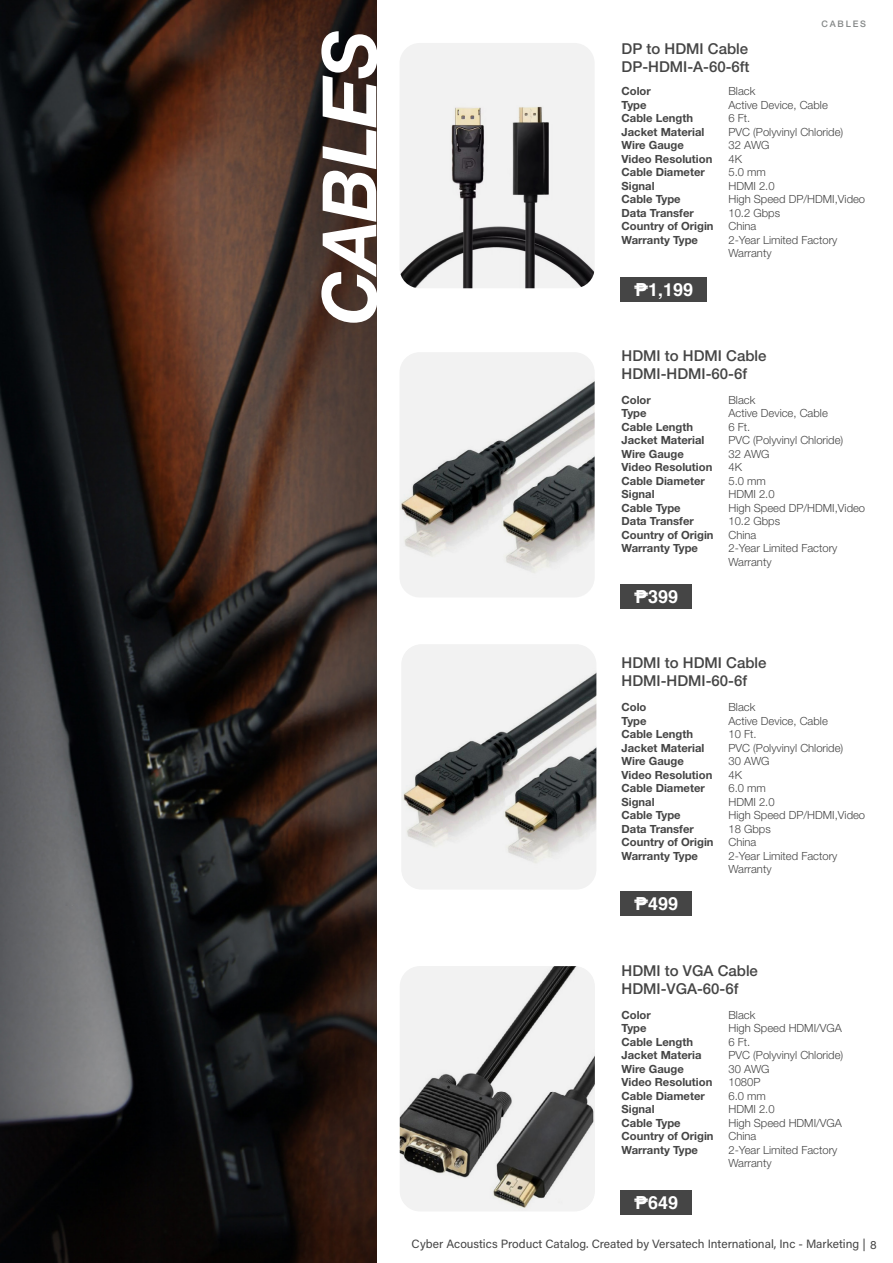
<style>
.page{position:relative;width:893px;height:1263px;background:#fff}
.page>*{position:absolute;margin:0;border:0;box-sizing:border-box;transform-origin:0 0}
.t1{font:italic 700 75px "Helvetica Neue LT Std";color:#fff}
.Price{font:700 18px "Helvetica";color:#fff}
.Model_Title{font:500 15px "Helvetica Neue LT Std";color:#454545}
.t2{font:12px "Acumin Variable Concept";color:#454545}
.Model_Description{font:300 11.25px "Helvetica Neue LT Std";color:#454545}
.Model_Description-2{font:700 11.25px "Helvetica Neue LT Std";color:#454545}
.Model_Title-2{font:500 9px "Helvetica Neue LT Std";letter-spacing:.2em;color:#848787}
</style>
<div class="page">
<img style="left:0;top:0;width:376px;height:1263px">
<div style="left:620px;top:277px;width:87px;height:24px;background:#454545"></div>
<div style="left:620px;top:584px;width:72px;height:24px;background:#454545"></div>
<div style="left:620px;top:891px;width:72px;height:25px;background:#454545"></div>
<div style="left:620px;top:1190px;width:72px;height:24px;background:#454545"></div>
<div style="left:400px;top:43px;width:195px;height:245px;background:#f2f2f2;border-radius:20px"></div>
<img style="left:400px;top:106px;width:195px;height:182px">
<img style="left:400px;top:353px;width:195px;height:244px">
<img style="left:401px;top:644px;width:195px;height:245px">
<img style="left:400px;top:966px;width:195px;height:245px">
<p class="Model_Title-2" style="left:821px;top:19px;width:46px">CABLES</p>
<p class="t1" style="left:303px;top:325px;width:297px;rotate:-90deg">CABLES</p>
<p class="Model_Title" style="left:621px;top:39px;width:128px">DP to HDMI Cable</p>
<p class="Model_Title" style="left:621px;top:57px;width:130px">DP-HDMI-A-60-6ft</p>
<p class="Model_Description-2" style="left:621px;top:84px;width:31px">Color</p>
<p class="Model_Description-2" style="left:621px;top:98px;width:27px">Type</p>
<p class="Model_Description-2" style="left:621px;top:111px;width:73px">Cable Length</p>
<p class="Model_Description-2" style="left:621px;top:125px;width:84px">Jacket Material</p>
<p class="Model_Description-2" style="left:621px;top:138px;width:64px">Wire Gauge</p>
<p class="Model_Description-2" style="left:621px;top:152px;width:92px">Video Resolution</p>
<p class="Model_Description-2" style="left:621px;top:165px;width:85px">Cable Diameter</p>
<p class="Model_Description-2" style="left:621px;top:179px;width:35px">Signal</p>
<p class="Model_Description-2" style="left:621px;top:192px;width:61px">Cable Type</p>
<p class="Model_Description-2" style="left:621px;top:206px;width:74px">Data Transfer</p>
<p class="Model_Description-2" style="left:621px;top:219px;width:94px">Country of Origin</p>
<p class="Model_Description-2" style="left:621px;top:233px;width:78px">Warranty Type</p>
<p class="Model_Description" style="left:728px;top:85px;width:28px">Black</p>
<p class="Model_Description" style="left:728px;top:98px;width:101px">Active Device, Cable</p>
<p class="Model_Description" style="left:728px;top:112px;width:23px">6 Ft.</p>
<p class="Model_Description" style="left:728px;top:125px;width:116px">PVC (Polyvinyl Chloride)</p>
<p class="Model_Description" style="left:728px;top:139px;width:43px">32 AWG</p>
<p class="Model_Description" style="left:728px;top:152px;width:15px">4K</p>
<p class="Model_Description" style="left:728px;top:166px;width:39px">5.0 mm</p>
<p class="Model_Description" style="left:728px;top:179px;width:48px">HDMI 2.0</p>
<p class="Model_Description" style="left:728px;top:193px;width:138px">High Speed DP/HDMI,Video</p>
<p class="Model_Description" style="left:728px;top:206px;width:53px">10.2 Gbps</p>
<p class="Model_Description" style="left:728px;top:220px;width:29px">China</p>
<p class="Model_Description" style="left:728px;top:233px;width:110px">2-Year Limited Factory</p>
<p class="Model_Description" style="left:728px;top:247px;width:45px">Warranty</p>
<p class="Price" style="left:634px;top:275px;width:61px">₱1,199</p>
<p class="Model_Title" style="left:621px;top:346px;width:147px">HDMI to HDMI Cable</p>
<p class="Model_Title" style="left:621px;top:364px;width:127px">HDMI-HDMI-60-6f</p>
<p class="Model_Description-2" style="left:621px;top:393px;width:31px">Color</p>
<p class="Model_Description-2" style="left:621px;top:406px;width:27px">Type</p>
<p class="Model_Description-2" style="left:621px;top:420px;width:73px">Cable Length</p>
<p class="Model_Description-2" style="left:621px;top:433px;width:84px">Jacket Material</p>
<p class="Model_Description-2" style="left:621px;top:447px;width:64px">Wire Gauge</p>
<p class="Model_Description-2" style="left:621px;top:460px;width:92px">Video Resolution</p>
<p class="Model_Description-2" style="left:621px;top:474px;width:85px">Cable Diameter</p>
<p class="Model_Description-2" style="left:621px;top:487px;width:35px">Signal</p>
<p class="Model_Description-2" style="left:621px;top:501px;width:61px">Cable Type</p>
<p class="Model_Description-2" style="left:621px;top:514px;width:74px">Data Transfer</p>
<p class="Model_Description-2" style="left:621px;top:528px;width:94px">Country of Origin</p>
<p class="Model_Description-2" style="left:621px;top:541px;width:78px">Warranty Type</p>
<p class="Price" style="left:634px;top:582px;width:46px">₱399</p>
<p class="Model_Description" style="left:728px;top:393px;width:28px">Black</p>
<p class="Model_Description" style="left:728px;top:406px;width:101px">Active Device, Cable</p>
<p class="Model_Description" style="left:728px;top:420px;width:23px">6 Ft.</p>
<p class="Model_Description" style="left:728px;top:433px;width:116px">PVC (Polyvinyl Chloride)</p>
<p class="Model_Description" style="left:728px;top:447px;width:43px">32 AWG</p>
<p class="Model_Description" style="left:728px;top:460px;width:15px">4K</p>
<p class="Model_Description" style="left:728px;top:474px;width:39px">5.0 mm</p>
<p class="Model_Description" style="left:728px;top:487px;width:48px">HDMI 2.0</p>
<p class="Model_Description" style="left:728px;top:501px;width:138px">High Speed DP/HDMI,Video</p>
<p class="Model_Description" style="left:728px;top:514px;width:53px">10.2 Gbps</p>
<p class="Model_Description" style="left:728px;top:528px;width:29px">China</p>
<p class="Model_Description" style="left:728px;top:541px;width:110px">2-Year Limited Factory</p>
<p class="Model_Description" style="left:728px;top:555px;width:45px">Warranty</p>
<p class="Model_Title" style="left:621px;top:654px;width:147px">HDMI to HDMI Cable</p>
<p class="Model_Title" style="left:621px;top:672px;width:127px">HDMI-HDMI-60-6f</p>
<p class="Model_Description-2" style="left:621px;top:700px;width:26px">Colo</p>
<p class="Model_Description-2" style="left:621px;top:714px;width:27px">Type</p>
<p class="Model_Description-2" style="left:621px;top:727px;width:73px">Cable Length</p>
<p class="Model_Description-2" style="left:621px;top:741px;width:84px">Jacket Material</p>
<p class="Model_Description-2" style="left:621px;top:754px;width:64px">Wire Gauge</p>
<p class="Model_Description-2" style="left:621px;top:768px;width:92px">Video Resolution</p>
<p class="Model_Description-2" style="left:621px;top:781px;width:85px">Cable Diameter</p>
<p class="Model_Description-2" style="left:621px;top:795px;width:35px">Signal</p>
<p class="Model_Description-2" style="left:621px;top:808px;width:61px">Cable Type</p>
<p class="Model_Description-2" style="left:621px;top:822px;width:74px">Data Transfer</p>
<p class="Model_Description-2" style="left:621px;top:835px;width:94px">Country of Origin</p>
<p class="Model_Description-2" style="left:621px;top:849px;width:78px">Warranty Type</p>
<p class="Price" style="left:634px;top:889px;width:46px">₱499</p>
<p class="Model_Description" style="left:728px;top:700px;width:28px">Black</p>
<p class="Model_Description" style="left:728px;top:714px;width:101px">Active Device, Cable</p>
<p class="Model_Description" style="left:728px;top:727px;width:30px">10 Ft.</p>
<p class="Model_Description" style="left:728px;top:741px;width:116px">PVC (Polyvinyl Chloride)</p>
<p class="Model_Description" style="left:728px;top:754px;width:43px">30 AWG</p>
<p class="Model_Description" style="left:728px;top:768px;width:15px">4K</p>
<p class="Model_Description" style="left:728px;top:781px;width:39px">6.0 mm</p>
<p class="Model_Description" style="left:728px;top:795px;width:48px">HDMI 2.0</p>
<p class="Model_Description" style="left:728px;top:808px;width:138px">High Speed DP/HDMI,Video</p>
<p class="Model_Description" style="left:728px;top:822px;width:44px">18 Gbps</p>
<p class="Model_Description" style="left:728px;top:835px;width:29px">China</p>
<p class="Model_Description" style="left:728px;top:849px;width:110px">2-Year Limited Factory</p>
<p class="Model_Description" style="left:728px;top:862px;width:45px">Warranty</p>
<p class="Model_Title" style="left:621px;top:961px;width:138px">HDMI to VGA Cable</p>
<p class="Model_Title" style="left:621px;top:979px;width:118px">HDMI-VGA-60-6f</p>
<p class="Model_Description-2" style="left:621px;top:1008px;width:31px">Color</p>
<p class="Model_Description-2" style="left:621px;top:1021px;width:27px">Type</p>
<p class="Model_Description-2" style="left:621px;top:1035px;width:73px">Cable Length</p>
<p class="Model_Description-2" style="left:621px;top:1048px;width:81px">Jacket Materia</p>
<p class="Model_Description-2" style="left:621px;top:1062px;width:64px">Wire Gauge</p>
<p class="Model_Description-2" style="left:621px;top:1075px;width:92px">Video Resolution</p>
<p class="Model_Description-2" style="left:621px;top:1089px;width:85px">Cable Diameter</p>
<p class="Model_Description-2" style="left:621px;top:1102px;width:35px">Signal</p>
<p class="Model_Description-2" style="left:621px;top:1116px;width:61px">Cable Type</p>
<p class="Model_Description-2" style="left:621px;top:1129px;width:94px">Country of Origin</p>
<p class="Model_Description-2" style="left:621px;top:1143px;width:78px">Warranty Type</p>
<p class="Price" style="left:634px;top:1188px;width:46px">₱649</p>
<p class="Model_Description" style="left:728px;top:1008px;width:28px">Black</p>
<p class="Model_Description" style="left:728px;top:1021px;width:115px">High Speed HDMI/VGA</p>
<p class="Model_Description" style="left:728px;top:1035px;width:23px">6 Ft.</p>
<p class="Model_Description" style="left:728px;top:1048px;width:116px">PVC (Polyvinyl Chloride)</p>
<p class="Model_Description" style="left:728px;top:1062px;width:43px">30 AWG</p>
<p class="Model_Description" style="left:728px;top:1075px;width:34px">1080P</p>
<p class="Model_Description" style="left:728px;top:1089px;width:39px">6.0 mm</p>
<p class="Model_Description" style="left:728px;top:1102px;width:48px">HDMI 2.0</p>
<p class="Model_Description" style="left:728px;top:1116px;width:115px">High Speed HDMI/VGA</p>
<p class="Model_Description" style="left:728px;top:1129px;width:29px">China</p>
<p class="Model_Description" style="left:728px;top:1143px;width:110px">2-Year Limited Factory</p>
<p class="Model_Description" style="left:728px;top:1156px;width:45px">Warranty</p>
<p class="t2" style="left:411px;top:1236px;width:467px">Cyber Acoustics Product Catalog. Created by Versatech International, Inc - Marketing | 8</p>
</div>
